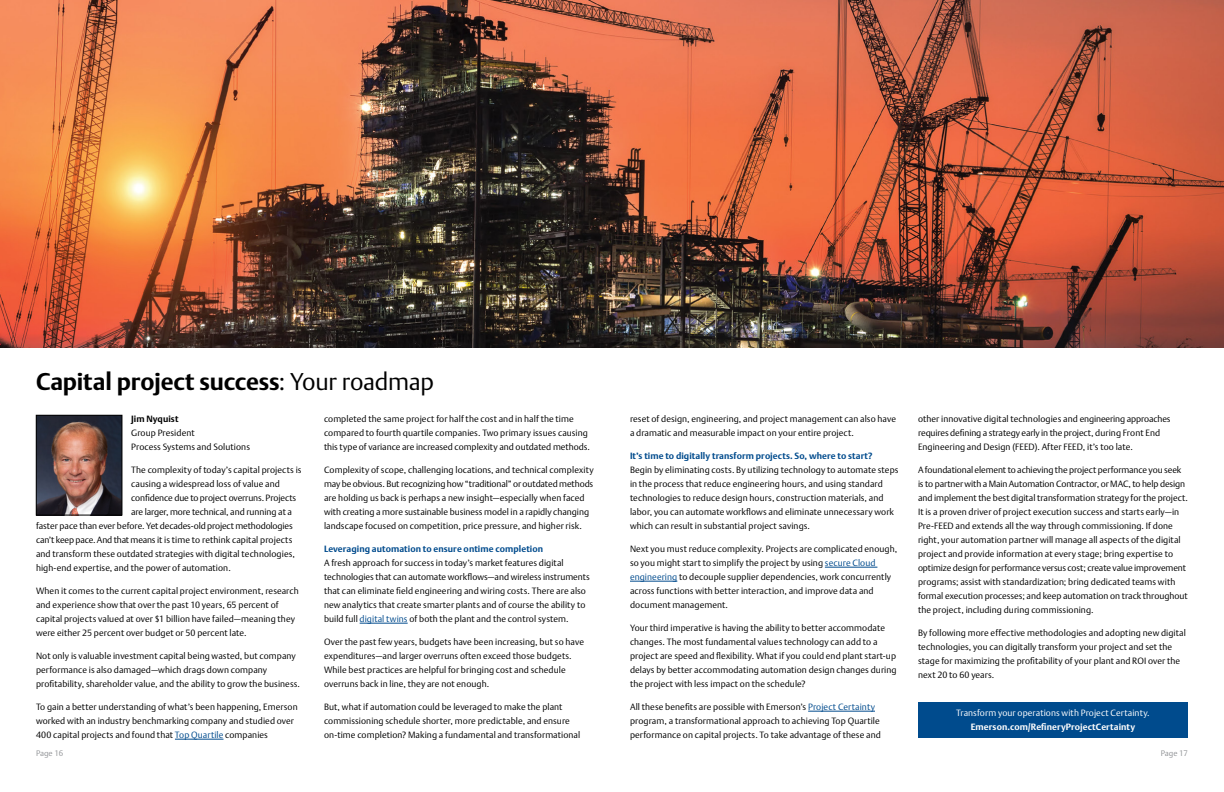
<style>
.page{position:relative;width:1224px;height:792px;background:#fff}
.page>*{position:absolute;margin:0;border:0;box-sizing:border-box;transform-origin:0 0}
.t1{font:700 24px "DTL Argo T";letter-spacing:-.005em;color:#000}
.t2{font:9px/14px "DTL Argo T Light";letter-spacing:.005em;color:#000}
.t3{font:700 9px "DTL Argo T";letter-spacing:.01em;color:#004b8d}
.t4{font:9px "DTL Argo T Light";letter-spacing:.01em;color:#fff}
.t5{font:700 9px "DTL Argo T";letter-spacing:.01em;color:#fff}
.t6{font:700 9px "DTL Argo T";letter-spacing:.01em;color:#000}
.t7{font:8px "DTL Argo T Light";color:#939598}
.s1{font-family:"DTL Argo T Light";font-weight:400}
.s2{color:#004b8d}
</style>
<div class="page">
<hr style="left:175px;top:739px;width:48px;height:1px;background:#004b8d">
<img style="left:38px;top:417px;width:82px;height:96px">
<div style="left:36px;top:415px;width:86px;height:100px;border:1px solid #000"></div>
<hr style="left:360px;top:623px;width:48px;height:1px;background:#004b8d">
<hr style="left:825px;top:567px;width:52px;height:1px;background:#004b8d">
<hr style="left:630px;top:581px;width:47px;height:1px;background:#004b8d">
<hr style="left:808px;top:711px;width:67px;height:1px;background:#004b8d">
<img style="left:0;top:0;width:1224px;height:348px">
<div style="left:918px;top:702px;width:270px;height:36px;background:#004b8d"></div>
<h1 class="t1" style="left:36px;top:367px;width:400px">Capital project success<span class="s1">: Your roadmap</span></h1>
<p class="t6" style="left:131px;top:413px;width:49px">Jim Nyquist</p>
<p class="t2" style="left:131px;top:426px;width:120px">Group President<br>Process Systems and Solutions</p>
<p class="t2" style="left:131px;top:463px;width:172px">The complexity of today’s capital projects is</p>
<p class="t2" style="left:131px;top:477px;width:150px">causing a widespread loss of value and</p>
<p class="t2" style="left:131px;top:491px;width:167px">confidence due to project overruns. Projects</p>
<p class="t2" style="left:131px;top:505px;width:162px">are larger, more technical, and running at a</p>
<p class="t2" style="left:36px;top:519px;width:258px">faster pace than ever before. Yet decades-old project methodologies</p>
<p class="t2" style="left:36px;top:533px;width:258px">can’t keep pace. And that means it is time to rethink capital projects</p>
<p class="t2" style="left:36px;top:547px;width:260px">and transform these outdated strategies with digital technologies,</p>
<p class="t2" style="left:36px;top:561px;width:196px">high-end expertise, and the power of automation.</p>
<p class="t2" style="left:36px;top:584px;width:264px">When it comes to the current capital project environment, research and experience show that over the past 10 years, 65 percent of capital projects valued at over $1 billion have failed—meaning they were either 25 percent over budget or 50 percent late.</p>
<p class="t2" style="left:36px;top:649px;width:266px">Not only is valuable investment capital being wasted, but company performance is also damaged—which drags down company profitability, shareholder value, and the ability to grow the business.</p>
<p class="t2" style="left:36px;top:700px;width:263px">To gain a better understanding of what’s been happening, Emerson worked with an industry benchmarking company and studied over<br>400 capital projects and found that <span class="s2">Top Quartile</span> companies</p>
<p class="t2" style="left:324px;top:412px;width:268px">completed the same project for half the cost and in half the time compared to fourth quartile companies. Two primary issues causing this type of variance are increased complexity and outdated methods.</p>
<p class="t2" style="left:324px;top:463px;width:271px">Complexity of scope, challenging locations, and technical complexity may be obvious. But recognizing how “traditional” or outdated methods are holding us back is perhaps a new insight—especially when faced with creating a more sustainable business model in a rapidly changing landscape focused on competition, price pressure, and higher risk.</p>
<p class="t3" style="left:324px;top:543px;width:221px">Leveraging automation to ensure ontime completion</p>
<p class="t2" style="left:324px;top:556px;width:267px">A fresh approach for success in today’s market features digital technologies that can automate workflows—and wireless instruments that can eliminate field engineering and wiring costs. There are also new analytics that create smarter plants and of course the ability to build full <span class="s2">digital twins</span> of both the plant and the control system.</p>
<p class="t2" style="left:324px;top:635px;width:262px">Over the past few years, budgets have been increasing, but so have expenditures—and larger overruns often exceed those budgets.<br>While best practices are helpful for bringing cost and schedule overruns back in line, they are not enough.</p>
<p class="t2" style="left:324px;top:700px;width:258px">But, what if automation could be leveraged to make the plant commissioning schedule shorter, more predictable, and ensure on-time completion? Making a fundamental and transformational</p>
<p class="t2" style="left:630px;top:412px;width:268px">reset of design, engineering, and project management can also have a dramatic and measurable impact on your entire project.</p>
<p class="t3" style="left:630px;top:450px;width:244px">It’s time to digitally transform projects. So, where to start?</p>
<p class="t2" style="left:630px;top:463px;width:270px">Begin by eliminating costs. By utilizing technology to automate steps in the process that reduce engineering hours, and using standard technologies to reduce design hours, construction materials, and labor, you can automate workflows and eliminate unnecessary work which can result in substantial project savings.</p>
<p class="t2" style="left:630px;top:542px;width:269px">Next you must reduce complexity. Projects are complicated enough, so you might start to simplify the project by using <span class="s2">secure Cloud engineering</span> to decouple supplier dependencies, work concurrently across functions with better interaction, and improve data and document management.</p>
<p class="t2" style="left:630px;top:621px;width:268px">Your third imperative is having the ability to better accommodate changes. The most fundamental values technology can add to a project are speed and flexibility. What if you could end plant start-up delays by better accommodating automation design changes during the project with less impact on the schedule?</p>
<p class="t2" style="left:630px;top:700px;width:252px">All these benefits are possible with Emerson’s <span class="s2">Project Certainty </span>program, a transformational approach to achieving Top Quartile performance on capital projects. To take advantage of these and</p>
<p class="t2" style="left:918px;top:412px;width:254px">other innovative digital technologies and engineering approaches requires defining a strategy early in the project, during Front End<br>Engineering and Design (FEED). After FEED, it’s too late.</p>
<p class="t2" style="left:918px;top:463px;width:271px">A foundational element to achieving the project performance you seek is to partner with a Main Automation Contractor, or MAC, to help design and implement the best digital transformation strategy for the project.<br>It is a proven driver of project execution success and starts early—in Pre-FEED and extends all the way through commissioning. If done right, your automation partner will manage all aspects of the digital project and provide information at every stage; bring expertise to optimize design for performance versus cost; create value improvement programs; assist with standardization; bring dedicated teams with formal execution processes; and keep automation on track throughout the project, including during commissioning.</p>
<p class="t2" style="left:918px;top:626px;width:269px">By following more effective methodologies and adopting new digital technologies, you can digitally transform your project and set the stage for maximizing the profitability of your plant and ROI over the next 20 to 60 years.</p>
<p class="t4" style="left:956px;top:708px;width:195px">Transform your operations with Project Certainty.</p>
<p class="t5" style="left:971px;top:722px;width:166px">Emerson.com/RefineryProjectCertainty</p>
<p class="t7" style="left:36px;top:748px;width:29px">Page 16</p>
<p class="t7" style="left:1161px;top:748px;width:29px">Page 17</p>
</div>
